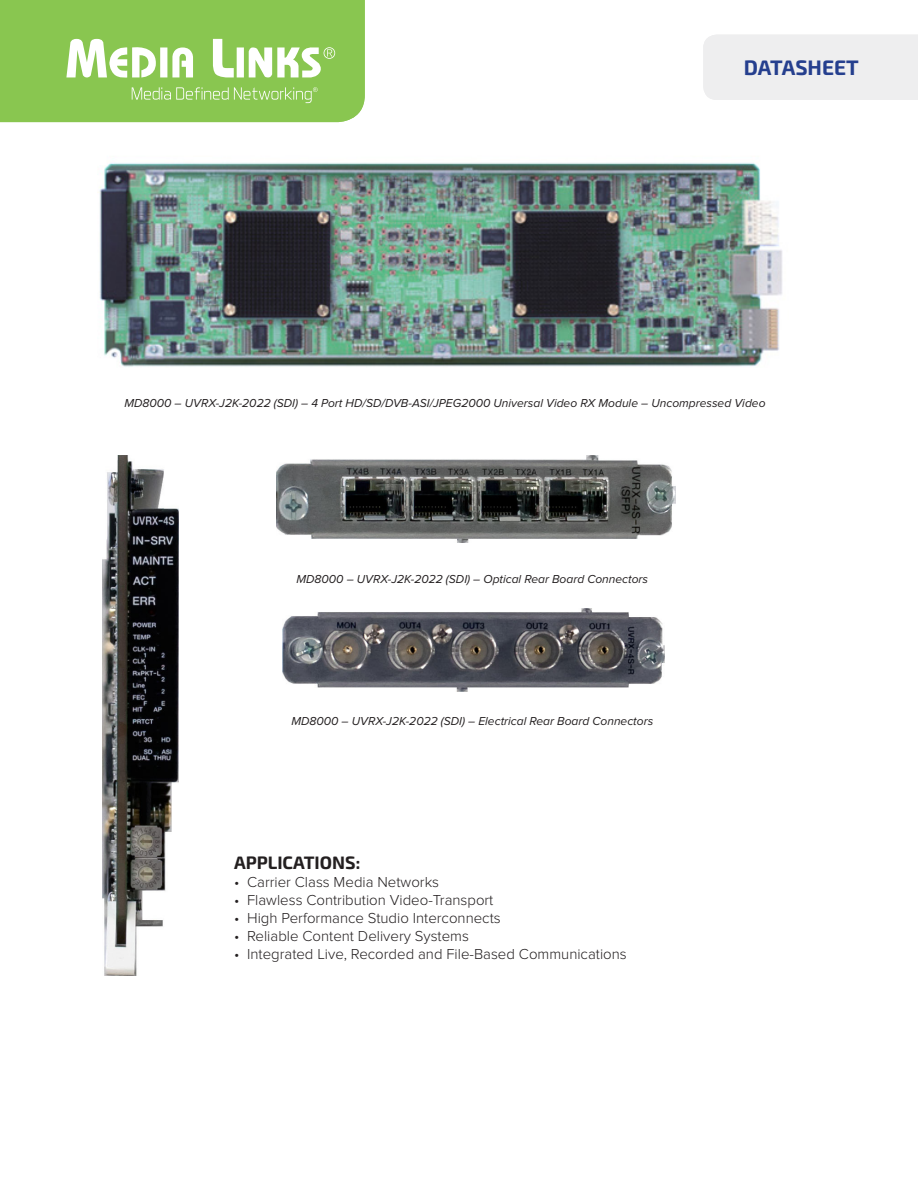
<style>
.page{position:relative;width:918px;height:1188px;background:#fff}
.page>*{position:absolute;margin:0;border:0;box-sizing:border-box;transform-origin:0 0}
.t1{font:700 21px "Exo 2.0";color:#253f8e}
.t2{font:700 18px "Exo 2.0";color:#231f20}
.t3{font:300 15px "Proxima Nova";color:#231f20}
.t4{font:italic 12px "Proxima Nova";color:#231f20}
</style>
<div class="page">
<div style="left:703px;top:35px;width:215px;height:65px;background:#eeeeef"></div>
<img style="left:103px;top:456px;width:75px;height:519px">
<img style="left:283px;top:608px;width:382px;height:83px">
<img style="left:276px;top:456px;width:399px;height:87px">
<img style="left:98px;top:162px;width:684px;height:205px">
<div style="left:0;top:0;width:365px;height:122px;background:#89c650"></div>
<svg style="left:66px;top:39px;width:269px;height:40px"></svg>
<svg style="left:132px;top:87px;width:186px;height:16px;background:#9ccf6c"></svg>
<h1 class="t1" style="left:744px;top:55px;width:117px">DATASHEET</h1>
<p class="t4" style="left:124px;top:397px;width:643px">MD8000 – UVRX-J2K-2022 (SDI) – 4 Port HD/SD/DVB-ASI/JPEG2000 Universal Video RX Module – Uncompressed Video</p>
<p class="t4" style="left:296px;top:573px;width:353px">MD8000 – UVRX-J2K-2022 (SDI) – Optical Rear Board Connectors</p>
<p class="t4" style="left:291px;top:714px;width:363px">MD8000 – UVRX-J2K-2022 (SDI) – Electrical Rear Board Connectors</p>
<h2 class="t2" style="left:234px;top:852px;width:128px">APPLICATIONS:</h2>
<p class="t3" style="left:234px;top:874px;width:207px">• Carrier Class Media Networks</p>
<p class="t3" style="left:234px;top:892px;width:261px">• Flawless Contribution Video-Transport</p>
<p class="t3" style="left:234px;top:910px;width:268px">• High Performance Studio Interconnects</p>
<p class="t3" style="left:234px;top:928px;width:236px">• Reliable Content Delivery Systems</p>
<p class="t3" style="left:234px;top:946px;width:394px">• Integrated Live, Recorded and File-Based Communications</p>
</div>
